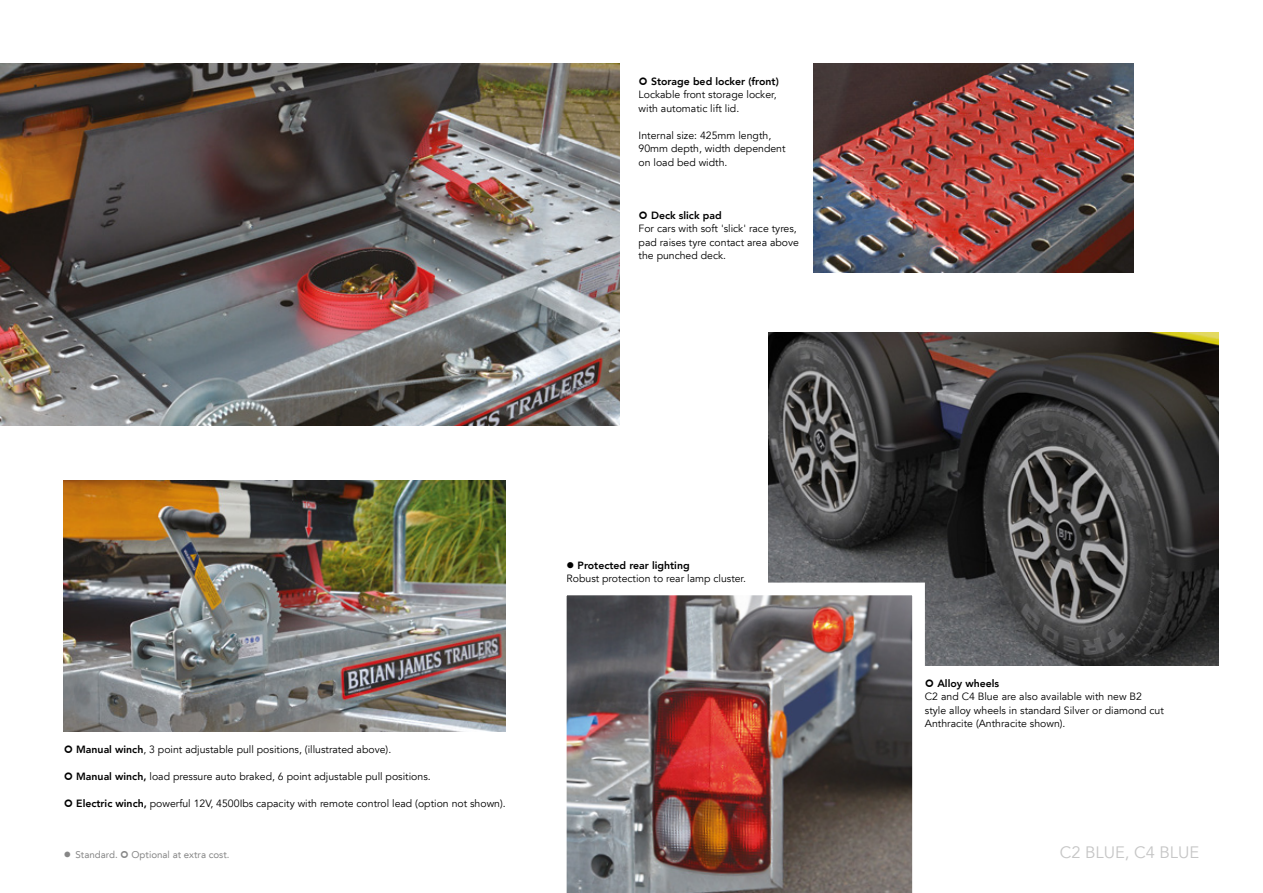
<style>
.page{position:relative;width:1263px;height:893px;background:#fff}
.page>*{position:absolute;margin:0;border:0;box-sizing:border-box;transform-origin:0 0}
.t1{font:16.5px "Avenir LT";color:#c6c6c6}
.t2{font:10.5px/13.5px "Avenir LT";color:#000}
.t3{font:800 10.5px "Avenir LT";color:#000}
.t4{font:9.75px "Avenir LT";color:#878787}
.s1{font-weight:800}
</style>
<div class="page">
<img style="left:814px;top:64px;width:320px;height:209px">
<img style="left:64px;top:480px;width:442px;height:252px">
<img style="left:769px;top:333px;width:449px;height:333px">
<img style="left:0;top:64px;width:620px;height:362px">
<img style="left:566px;top:583px;width:359px;height:310px">
<p class="t3" style="left:651px;top:75px;width:129px">Storage bed locker (front)</p>
<p class="t2" style="left:639px;top:88px;width:140px">Lockable front storage locker, with automatic lift lid.</p>
<p class="t2" style="left:639px;top:129px;width:148px">Internal size: 425mm length,<br>90mm depth, width dependent on load bed width.</p>
<p class="t3" style="left:651px;top:209px;width:72px">Deck slick pad</p>
<p class="t2" style="left:639px;top:222px;width:162px">For cars with soft 'slick' race tyres, pad raises tyre contact area above the punched deck.</p>
<p class="t2" style="left:567px;top:558px;width:181px">● <span class="s1">Protected rear lighting<br></span>Robust protection to rear lamp cluster.</p>
<p class="t2" style="left:76px;top:743px;width:316px"><span class="s1">Manual winch</span>, 3 point adjustable pull positions, (illustrated above).</p>
<p class="t2" style="left:76px;top:770px;width:356px"><span class="s1">Manual winch,</span> load pressure auto braked, 6 point adjustable pull positions.</p>
<p class="t2" style="left:76px;top:797px;width:431px"><span class="s1">Electric winch,</span> powerful 12V, 4500Ibs capacity with remote control lead (option not shown).</p>
<p class="t4" style="left:64px;top:849px;width:56px">● Standard.</p>
<p class="t4" style="left:131px;top:849px;width:100px">Optional at extra cost.</p>
<p class="t3" style="left:937px;top:677px;width:63px">Alloy wheels</p>
<p class="t2" style="left:925px;top:690px;width:240px">C2 and C4 Blue are also available with new B2 style alloy wheels in standard Silver or diamond cut<br>Anthracite (Anthracite shown).</p>
<h1 class="t1" style="left:1060px;top:842px;width:141px">C2 BLUE, C4 BLUE</h1>
</div>
